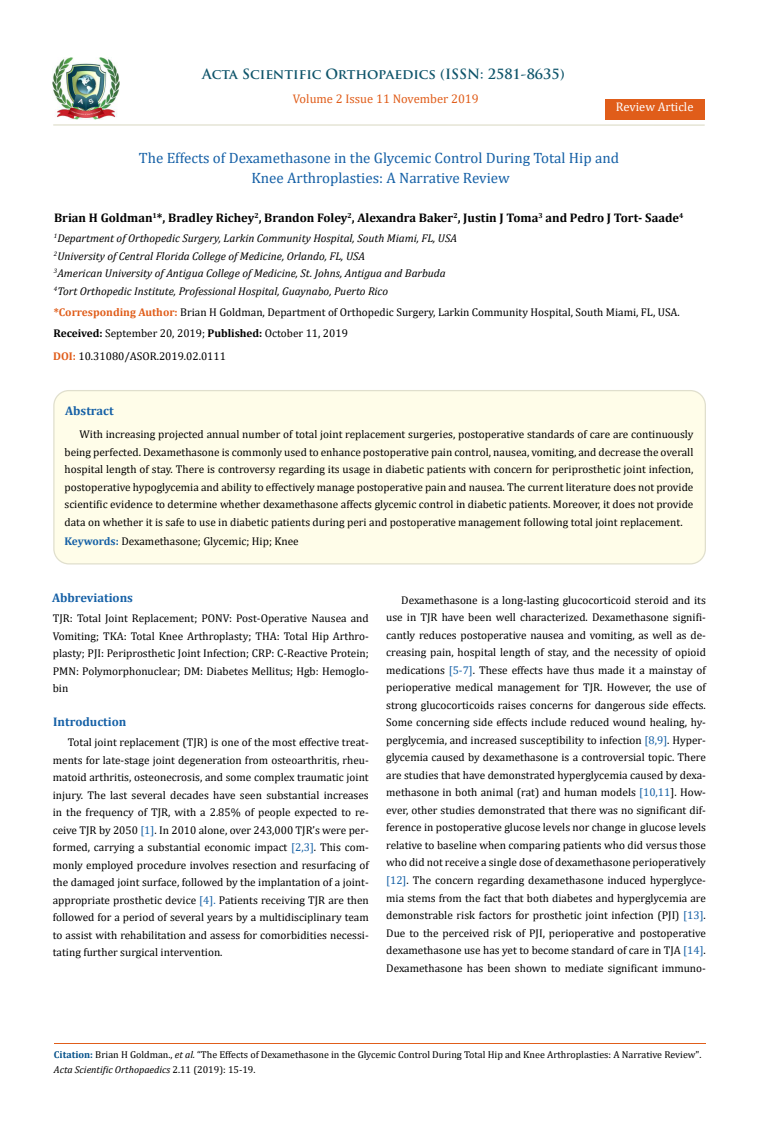
<style>
.page{position:relative;width:764px;height:1127px;background:#fff}
.page>*{position:absolute;margin:0;border:0;box-sizing:border-box;transform-origin:0 0}
.t1{font:15px/20px "Cambria";color:#1560a6;text-align:center}
.t2{font:700 13.75px "Trajan Pro";color:#0e546a}
.t3{font:700 12.5px "Cambria";color:#000}
.t4{font:700 12.5px "Cambria";color:#1560a6}
.t5{font:12.5px "Cambria";color:#e05d1a}
.t6{font:12.5px "Cambria";color:#fff}
.t7{font:11.25px/17.5px "Cambria";color:#000;text-align:justify}
.t8{font:italic 11.25px/17.5px "Cambria";color:#000}
.t9{font:10px/15px "Cambria";color:#000}
.s1{font-weight:700;color:#e05d1a}
.s2{font-weight:700}
.s3{font-weight:700;color:#1560a6}
.s4{color:#1560a6}
.s5{font-weight:700;color:#035089}
.s6{font-style:italic}
</style>
<div class="page">
<img style="left:53px;top:58px;width:66px;height:61px">
<div style="left:605px;top:99px;width:99px;height:20px;background:#e05d1a"></div>
<div style="left:54px;top:390px;width:651px;height:174px;background:#fffde9;border-radius:15px"></div>
<div style="left:53px;top:390px;width:653px;height:174px;border:1px solid #e0dfcd;border-radius:15px"></div>
<hr style="left:54px;top:1043px;width:651px;height:1px;background:#e05d1a">
<hr style="left:53px;top:124px;width:651px;height:2px;background:#e0dfcd">
<p class="t2" style="left:202px;top:65px;width:364px">Acta Scientific Orthopaedics (ISSN: 2581-8635)</p>
<p class="t5" style="left:293px;top:91px;width:187px">Volume 2 Issue 11 November 2019</p>
<p class="t6" style="left:616px;top:99px;width:79px">Review Article</p>
<h1 class="t1" style="left:139px;top:148px;width:482px">The Effects of Dexamethasone in the Glycemic Control During Total Hip and<br>Knee Arthroplasties: A Narrative Review</h1>
<p class="t3" style="left:54px;top:209px;width:631px">Brian H Goldman<sup>1</sup>*, Bradley Richey<sup>2</sup>, Brandon Foley<sup>2</sup>, Alexandra Baker<sup>2</sup>, Justin J Toma<sup>3</sup> and Pedro J Tort- Saade<sup>4</sup></p>
<p class="t8" style="left:54px;top:229px;width:405px"><sup>1</sup>Department of Orthopedic Surgery, Larkin Community Hospital, South Miami, FL, USA <sup>2</sup>University of Central Florida College of Medicine, Orlando, FL, USA<br><sup>3</sup>American University of Antigua College of Medicine, St. Johns, Antigua and Barbuda <sup>4</sup>Tort Orthopedic Institute, Professional Hospital, Guaynabo, Puerto Rico</p>
<p class="t7" style="left:54px;top:303px;width:627px"><span class="s1">*Corresponding Author:</span> Brian H Goldman, Department of Orthopedic Surgery, Larkin Community Hospital, South Miami, FL, USA.</p>
<p class="t7" style="left:54px;top:324px;width:296px"><span class="s2">Received:</span> September 20, 2019; <span class="s2">Published:</span> October 11, 2019</p>
<p class="t7" style="left:53px;top:347px;width:174px"><span class="s1">DOI:</span> 10.31080/ASOR.2019.02.0111</p>
<p class="t4" style="left:65px;top:402px;width:50px">Abstract</p>
<p class="t7" style="left:65px;top:425px;width:630px;text-indent:15px">With increasing projected annual number of total joint replacement surgeries, postoperative standards of care are continuously being perfected. Dexamethasone is commonly used to enhance postoperative pain control, nausea, vomiting, and decrease the overall hospital length of stay. There is controversy regarding its usage in diabetic patients with concern for periprosthetic joint infection, postoperative hypoglycemia and ability to effectively manage postoperative pain and nausea. The current literature does not provide scientific evidence to determine whether dexamethasone affects glycemic control in diabetic patients. Moreover, it does not provide data on whether it is safe to use in diabetic patients during peri and postoperative management following total joint replacement.</p>
<p class="t7" style="left:64px;top:532px;width:236px"><span class="s3">Keywords:</span> Dexamethasone; Glycemic; Hip; Knee</p>
<p class="t4" style="left:52px;top:589px;width:82px">Abbreviations</p>
<p class="t7" style="left:53px;top:609px;width:317px">TJR: Total Joint Replacement; PONV: Post-Operative Nausea and Vomiting; TKA: Total Knee Arthroplasty; THA: Total Hip Arthro&shy;plasty; PJI: Periprosthetic Joint Infection; CRP: C-Reactive Protein; PMN: Polymorphonuclear; DM: Diabetes Mellitus; Hgb: Hemoglo&shy;bin</p>
<p class="t4" style="left:53px;top:712px;width:75px">Introduction</p>
<p class="t7" style="left:53px;top:733px;width:317px;text-indent:15px">Total joint replacement (TJR) is one of the most effective treat&shy;ments for late-stage joint degeneration from osteoarthritis, rheu&shy;matoid arthritis, osteonecrosis, and some complex traumatic joint injury. The last several decades have seen substantial increases in the frequency of TJR, with a 2.85% of people expected to re&shy;ceive TJR by 2050 <span class="s4">[1]</span>. In 2010 alone, over 243,000 TJR’s were per&shy;formed, carrying a substantial economic impact <span class="s4">[2,3]</span>. This com&shy;monly employed procedure involves resection and resurfacing of the damaged joint surface, followed by the implantation of a joint&shy;appropriate prosthetic device <span class="s4">[4].</span> Patients receiving TJR are then followed for a period of several years by a multidisciplinary team to assist with rehabilitation and assess for comorbidities necessi&shy;tating further surgical intervention.</p>
<p class="t7" style="left:386px;top:591px;width:321px;text-indent:15px">Dexamethasone is a long-lasting glucocorticoid steroid and its use in TJR have been well characterized. Dexamethasone signifi&shy;cantly reduces postoperative nausea and vomiting, as well as de&shy;creasing pain, hospital length of stay, and the necessity of opioid medications <span class="s4">[5-7]</span>. These effects have thus made it a mainstay of perioperative medical management for TJR. However, the use of strong glucocorticoids raises concerns for dangerous side effects.<br>Some concerning side effects include reduced wound healing, hy&shy;perglycemia, and increased susceptibility to infection <span class="s4">[8,9]</span>. Hyper&shy;glycemia caused by dexamethasone is a controversial topic. There are studies that have demonstrated hyperglycemia caused by dexa&shy;methasone in both animal (rat) and human models <span class="s4">[10,11</span>]. How&shy;ever, other studies demonstrated that there was no significant dif&shy;ference in postoperative glucose levels nor change in glucose levels relative to baseline when comparing patients who did versus those who did not receive a single dose of dexamethasone perioperatively <span class="s4">[12]</span>. The concern regarding dexamethasone induced hyperglyce&shy;mia stems from the fact that both diabetes and hyperglycemia are demonstrable risk factors for prosthetic joint infection (PJI) <span class="s4">[13]</span>.<br>Due to the perceived risk of PJI, perioperative and postoperative dexamethasone use has yet to become standard of care in TJA <span class="s4">[14]</span>.<br>Dexamethasone has been shown to mediate significant immuno-</p>
<p class="t9" style="left:54px;top:1047px;width:649px"><span class="s5">Citation:</span> Brian H Goldman., <span class="s6">et al.</span> “The Effects of Dexamethasone in the Glycemic Control During Total Hip and Knee Arthroplasties: A Narrative Review".<br><span class="s6">Acta Scientific Orthopaedics</span> 2.11 (2019): 15-19.</p>
</div>
